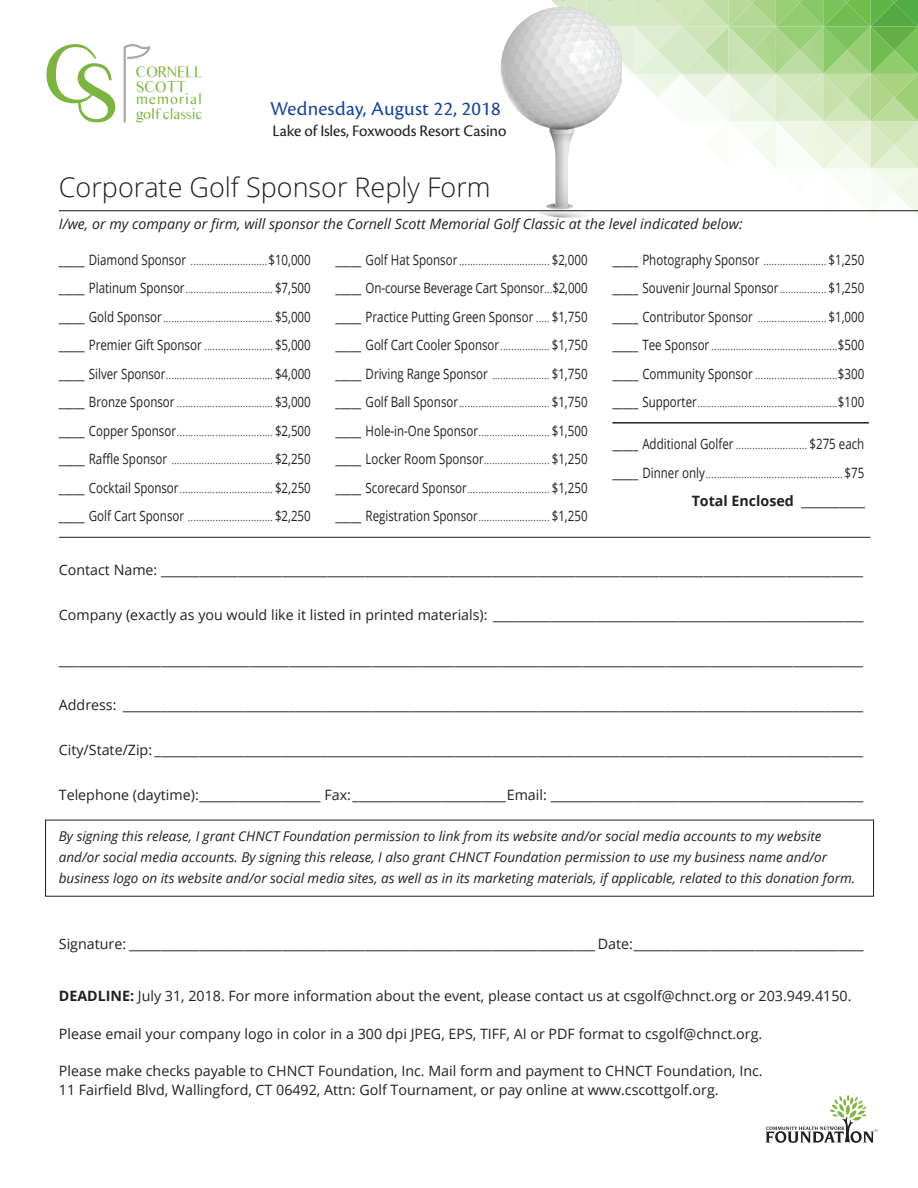
<style>
.page{position:relative;width:918px;height:1188px;background:#fff}
.page>*{position:absolute;margin:0;border:0;box-sizing:border-box;transform-origin:0 0}
.t1{font:300 27px "Open Sans";color:#231f20}
.t2{font:20.55px "Cronos Pro";letter-spacing:.01em;color:#1a459c}
.t3{font:16.8px "Cronos Pro";letter-spacing:-.01em;color:#231f20}
.t4{font:15.9px/14.9px "Times Sans Serif";letter-spacing:-.03em;color:#7db441}
.t5{font:14.25px/18.8px "Open Sans";color:#231f20}
.t6{font:300 14.25px/28.5px "Open Sans";color:#231f20;text-align:justify;scale:.81 1}
.t7{font:14.25px/28.5px "Open Sans";color:#231f20;text-align:justify;scale:.81 1}
.t8{font:italic 14.25px "Open Sans";color:#231f20}
.t9{font:italic 13.5px/21px "Open Sans";color:#231f20}
.s1{font-weight:400}
.s2{font-weight:300}
.s3{font-weight:700}
</style>
<div class="page">
<svg style="left:46px;top:44px;width:69px;height:78px"></svg>
<svg style="left:123px;top:44px;width:28px;height:79px"></svg>
<svg style="left:766px;top:1095px;width:111px;height:48px"></svg>
<svg style="left:492px;top:0;width:426px;height:218px"></svg>
<img style="left:541px;top:110px;width:45px;height:24px">
<hr style="left:612px;top:422px;width:257px;height:2px;background:#231f20">
<hr style="left:59px;top:537px;width:811px;height:1px;background:#231f20">
<hr style="left:59px;top:210px;width:859px;height:1px;background:#231f20">
<p class="t4" style="left:136px;top:64px;width:69px">CORNELL<br>SCOTT</p>
<p class="t4" style="left:136px;top:91px;width:68px">memorial golf classic</p>
<h2 class="t2" style="left:270px;top:97px;width:232px">Wednesday, August 22, 2018</h2>
<p class="t3" style="left:273px;top:121px;width:235px">Lake of Isles, Foxwoods Resort Casino</p>
<h1 class="t1" style="left:59px;top:168px;width:433px">Corporate Golf Sponsor Reply Form</h1>
<p class="t8" style="left:59px;top:214px;width:685px">I/we, or my company or firm, will sponsor the Cornell Scott Memorial Golf Classic at the level indicated below:</p>
<p class="t6" style="left:59px;top:245px;width:313px"><span class="s1">_____ Diamond Sponsor</span> ............................<span class="s1">$10,000 _____ Platinum Sponsor</span>................................ <span class="s1">$7,500 _____ Gold Sponsor</span> ........................................ <span class="s1">$5,000 _____ Premier Gift Sponsor</span> ......................... <span class="s1">$5,000 _____ Silver Sponsor</span>....................................... <span class="s1">$4,000 _____ Bronze Sponsor</span> ................................... <span class="s1">$3,000 _____ Copper Sponsor</span>................................... <span class="s1">$2,500 _____ Raffle Sponsor</span> ..................................... <span class="s1">$2,250 _____ Cocktail Sponsor</span>.................................. <span class="s1">$2,250 _____ Golf Cart Sponsor</span> ............................... <span class="s1">$2,250</span></p>
<p class="t7" style="left:336px;top:245px;width:313px">_____ Golf Hat Sponsor <span class="s2">.................................</span> $2,000 _____ On-course Beverage Cart Sponsor<span class="s2">...</span>$2,000 _____ Practice Putting Green Sponsor <span class="s2">.....</span> $1,750 _____ Golf Cart Cooler Sponsor<span class="s2">..................</span> $1,750 _____ Driving Range Sponsor <span class="s2">.....................</span> $1,750 _____ Golf Ball Sponsor<span class="s2">.................................</span> $1,750 _____ Hole-in-One Sponsor<span class="s2">..........................</span> $1,500 _____ Locker Room Sponsor<span class="s2">........................</span> $1,250 _____ Scorecard Sponsor<span class="s2">..............................</span> $1,250 _____ Registration Sponsor<span class="s2">..........................</span> $1,250</p>
<p class="t6" style="left:612px;top:245px;width:313px"><span class="s1">_____ Photography Sponsor</span> ....................... <span class="s1">$1,250 _____ Souvenir Journal Sponsor</span>................. <span class="s1">$1,250 _____ Contributor Sponsor</span> ......................... <span class="s1">$1,000 _____ Tee Sponsor</span> ..............................................<span class="s1">$500 _____ Community Sponsor</span> ..............................<span class="s1">$300 _____ Supporter</span>...................................................<span class="s1">$100</span></p>
<p class="t6" style="left:612px;top:429px;width:314px;text-align:right"><span class="s1">_____ Additional Golfer</span> .......................... <span class="s1">$275 each _____ Dinner only</span>..................................................<span class="s1">$75<br></span><span class="s3">Total Enclosed</span> <span class="s1">__________</span></p>
<p class="t5" style="left:59px;top:560px;width:806px">Contact Name: ______________________________________________________________________________________________________________</p>
<p class="t5" style="left:59px;top:605px;width:806px">Company (exactly as you would like it listed in printed materials): __________________________________________________________</p>
<p class="t5" style="left:59px;top:650px;width:806px">______________________________________________________________________________________________________________________________</p>
<p class="t5" style="left:59px;top:695px;width:806px">Address: ____________________________________________________________________________________________________________________</p>
<p class="t5" style="left:59px;top:740px;width:806px">City/State/Zip: _______________________________________________________________________________________________________________</p>
<p class="t5" style="left:59px;top:785px;width:806px">Telephone (daytime):___________________ Fax:________________________Email: _________________________________________________</p>
<p class="t9" style="left:59px;top:826px;width:798px">By signing this release, I grant CHNCT Foundation permission to link from its website and/or social media accounts to my website and/or social media accounts. By signing this release, I also grant CHNCT Foundation permission to use my business name and/or business logo on its website and/or social media sites, as well as in its marketing materials, if applicable, related to this donation form.</p>
<p class="t5" style="left:59px;top:934px;width:806px">Signature: _________________________________________________________________________ Date:____________________________________</p>
<p class="t5" style="left:59px;top:986px;width:794px"><span class="s3">DEADLINE:</span> July 31, 2018. For more information about the event, please contact us at csgolf@chnct.org or 203.949.4150.</p>
<p class="t5" style="left:59px;top:1024px;width:705px">Please email your company logo in color in a 300 dpi JPEG, EPS, TIFF, AI or PDF format to csgolf@chnct.org.</p>
<p class="t5" style="left:59px;top:1061px;width:705px">Please make checks payable to CHNCT Foundation, Inc. Mail form and payment to CHNCT Foundation, Inc.<br>11 Fairfield Blvd, Wallingford, CT 06492, Attn: Golf Tournament, or pay online at www.cscottgolf.org.</p>
</div>
